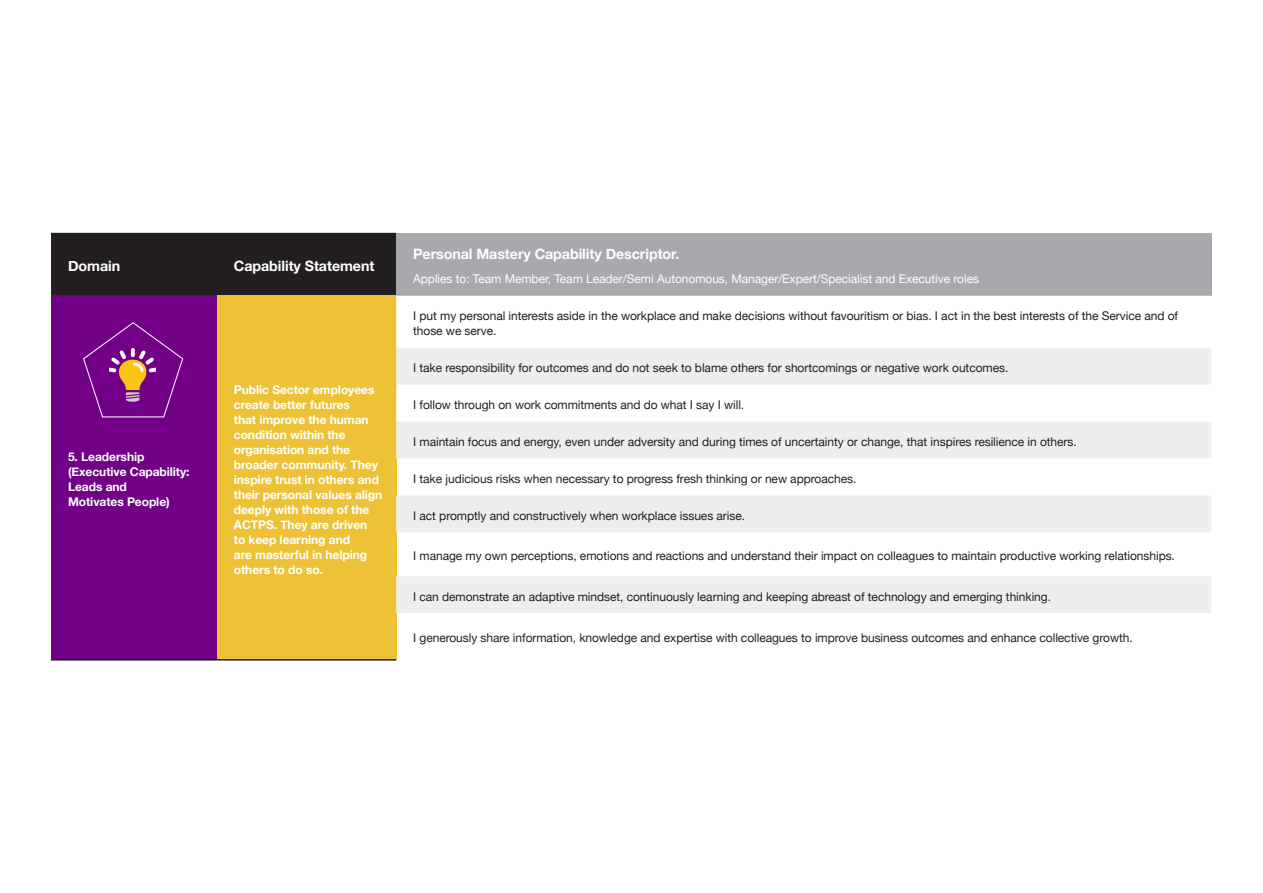
<style>
.page{position:relative;width:1263px;height:893px;background:#fff}
.page>*{position:absolute;margin:0;border:0;box-sizing:border-box;transform-origin:0 0}
.Text{font:700 14.25px "Helvetica Neue";letter-spacing:-.005em;color:#fff}
.Heading_left_aligned{font:700 14.25px "Helvetica Neue";letter-spacing:-.005em;color:#fff}
.Text-2{font:12px/15px "Helvetica Neue";letter-spacing:-.005em;color:#231f20}
.Text_bold{font:700 12px/15px "Helvetica Neue";letter-spacing:-.005em;color:#fff}
.Text-3{font:12px "Helvetica Neue";letter-spacing:-.005em;color:#fff}
</style>
<div class="page">
<div style="left:51px;top:233px;width:345px;height:63px;background:#231f20"></div>
<div style="left:396px;top:233px;width:815px;height:63px;background:#a8a9ad"></div>
<div style="left:51px;top:296px;width:166px;height:364px;background:#710087"></div>
<div style="left:217px;top:296px;width:179px;height:364px;background:#edc236"></div>
<svg style="left:396px;top:348px;width:815px;height:265px;fill:#eeeeef"></svg>
<hr style="left:51px;top:659px;width:166px;height:2px;background:#231f20">
<hr style="left:217px;top:659px;width:179px;height:2px;background:#231f20">
<svg style="left:83px;top:322px;width:100px;height:95px"></svg>
<p class="Heading_left_aligned" style="left:68px;top:255px;width:54px">Domain</p>
<p class="Heading_left_aligned" style="left:234px;top:255px;width:142px">Capability Statement</p>
<p class="Text_bold" style="left:68px;top:450px;width:123px">5. Leadership (Executive Capability:<br>Leads and<br>Motivates People)</p>
<p class="Text_bold" style="left:234px;top:382px;width:150px">Public Sector employees create better futures<br>that improve the human condition within the organisation and the broader community. They inspire trust in others and their personal values align deeply with those of the<br>ACTPS. They are driven<br>to keep learning and<br>are masterful in helping others to do so.</p>
<p class="Text" style="left:413px;top:243px;width:268px">Personal Mastery Capability Descriptor.</p>
<p class="Text-3" style="left:413px;top:270px;width:567px">Applies to: Team Member, Team Leader/Semi Autonomous, Manager/Expert/Specialist and Executive roles</p>
<p class="Text-2" style="left:413px;top:309px;width:766px">I put my personal interests aside in the workplace and make decisions without favouritism or bias. I act in the best interests of the Service and of those we serve.</p>
<p class="Text-2" style="left:413px;top:361px;width:597px">I take responsibility for outcomes and do not seek to blame others for shortcomings or negative work outcomes.</p>
<p class="Text-2" style="left:413px;top:398px;width:333px">I follow through on work commitments and do what I say I will.</p>
<p class="Text-2" style="left:413px;top:435px;width:665px">I maintain focus and energy, even under adversity and during times of uncertainty or change, that inspires resilience in others.</p>
<p class="Text-2" style="left:413px;top:472px;width:445px">I take judicious risks when necessary to progress fresh thinking or new approaches.</p>
<p class="Text-2" style="left:413px;top:508px;width:333px">I act promptly and constructively when workplace issues arise.</p>
<p class="Text-2" style="left:413px;top:549px;width:763px">I manage my own perceptions, emotions and reactions and understand their impact on colleagues to maintain productive working relationships.</p>
<p class="Text-2" style="left:413px;top:589px;width:639px">I can demonstrate an adaptive mindset, continuously learning and keeping abreast of technology and emerging thinking.</p>
<p class="Text-2" style="left:413px;top:631px;width:721px">I generously share information, knowledge and expertise with colleagues to improve business outcomes and enhance collective growth.</p>
</div>
